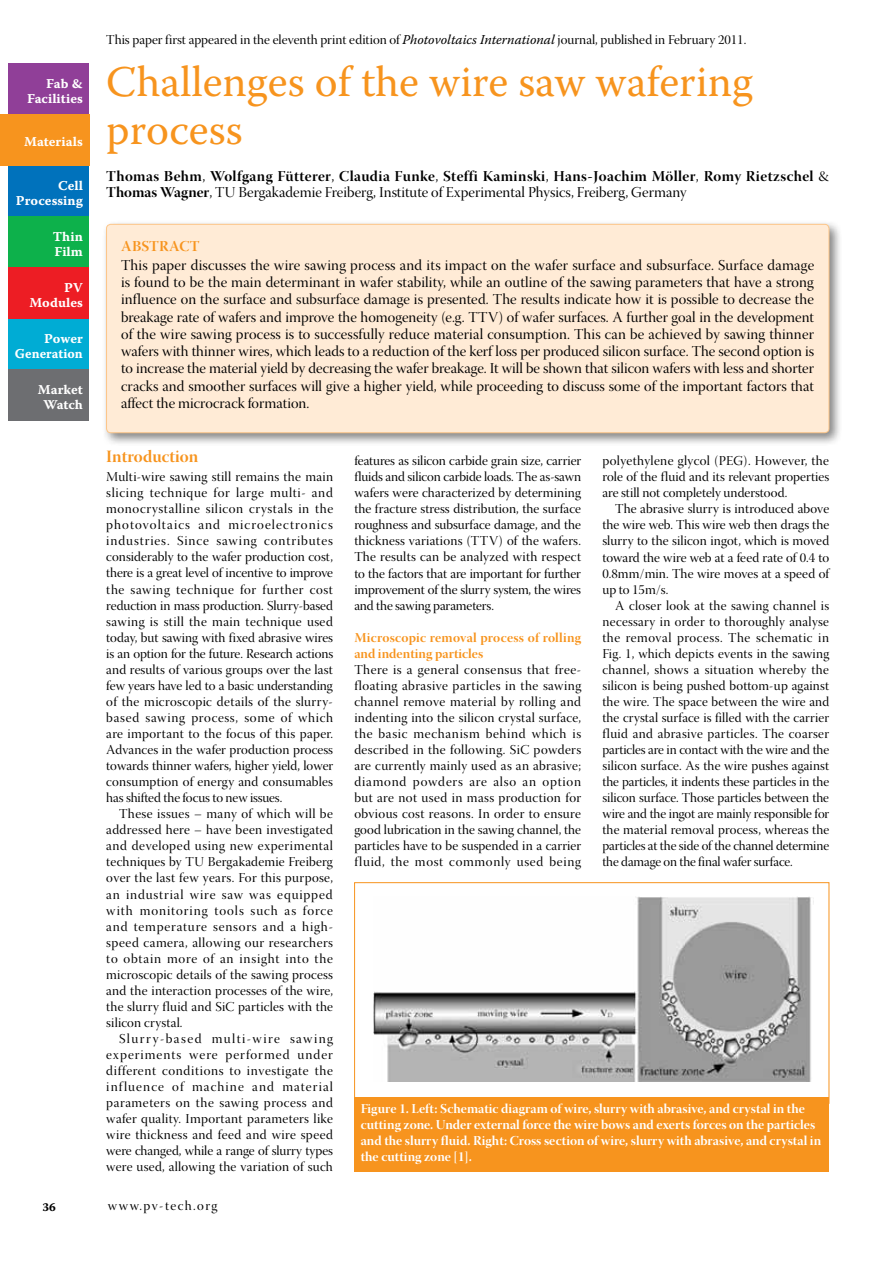
<style>
.page{position:relative;width:893px;height:1263px;background:#fff}
.page>*{position:absolute;margin:0;border:0;box-sizing:border-box;transform-origin:0 0}
.t1{font:43.5px/48px "Warnock Pro";color:#f7941e}
.t2{font:17.25px "Warnock Pro Bold Disp";color:#f7941e}
.t3{font:15px/17.2px "Warnock Pro Disp";color:#000;text-align:justify}
.t4{font:15px "Warnock Pro Bold Disp";letter-spacing:.025em;color:#000}
.t5{font:15px "Warnock Pro Bold Disp";color:#f7941e}
.t6{font:13.5px/16px "Warnock Pro Disp";color:#000;text-align:justify}
.t7{font:13.5px/15.8px "Warnock Pro Bold Disp";color:#fff}
.t8{font:13.5px/15px "Warnock Pro Bold Capt";color:#fff;text-align:right}
.t9{font:13.5px/16px "Warnock Pro Bold Disp";letter-spacing:.015em;color:#f7941e}
.t10{font:13.5px "Warnock Pro Disp";letter-spacing:.1em;color:#000}
.t11{font:12px "Warnock Pro Bold Capt";color:#000}
.s1{font-family:"Warnock Pro";font-style:italic}
.s2{font-family:"Warnock Pro Disp"}
.s3{font-family:"Warnock Pro Bold Disp"}
</style>
<div class="page">
<div style="left:9px;top:319px;width:80px;height:51px;background:#00acd4"></div>
<div style="left:9px;top:370px;width:80px;height:51px;background:#6d6e71"></div>
<div style="left:9px;top:166px;width:80px;height:51px;background:#0072bc"></div>
<div style="left:9px;top:64px;width:80px;height:51px;background:#903f98"></div>
<div style="left:9px;top:217px;width:80px;height:51px;background:#0db14b"></div>
<div style="left:0;top:115px;width:89px;height:51px;background:#f7941e"></div>
<div style="left:9px;top:268px;width:80px;height:51px;background:#ed1d24"></div>
<div style="left:101px;top:219px;width:741px;height:227px;background:#000;opacity:.5"></div>
<div style="left:107px;top:224px;width:722px;height:209px;background:#ffebd6;border-radius:4px"></div>
<div style="left:106px;top:224px;width:723px;height:209px;border:1px solid #fdc689;border-radius:4px"></div>
<img style="left:374px;top:897px;width:437px;height:185px">
<div style="left:354px;top:1097px;width:475px;height:74px;background:#f7941e"></div>
<p class="t8" style="left:27px;top:75px;width:57px">Fab &amp;<br>Facilities</p>
<p class="t8" style="left:24px;top:134px;width:60px">Materials</p>
<p class="t8" style="left:16px;top:178px;width:68px">Cell<br>Processing</p>
<p class="t8" style="left:53px;top:229px;width:31px;text-align:left">Thin<br>Film</p>
<p class="t8" style="left:29px;top:280px;width:55px">PV<br>Modules</p>
<p class="t8" style="left:15px;top:331px;width:69px">Power<br>Generation</p>
<p class="t8" style="left:38px;top:382px;width:46px;text-align:center">Market<br>Watch</p>
<p class="t6" style="left:106px;top:33px;width:641px">This paper first appeared in the eleventh print edition of <span class="s1">Photovoltaics International</span> journal, published in February 2011.</p>
<h1 class="t1" style="left:106px;top:57px;width:648px">Challenges of the wire saw wafering process</h1>
<p class="t4" style="left:106px;top:167px;width:724px">Thomas Behm<span class="s2">,</span> Wolfgang Fütterer<span class="s2">,</span> Claudia Funke<span class="s2">,</span> Steffi Kaminski<span class="s2">,</span> Hans-Joachim Möller<span class="s2">,</span> Romy Rietzschel <span class="s2">&amp;</span></p>
<p class="t3" style="left:106px;top:185px;width:582px"><span class="s3">Thomas Wagner</span>, TU Bergakademie Freiberg, Institute of Experimental Physics, Freiberg, Germany</p>
<p class="t5" style="left:121px;top:237px;width:22px">Abstract</p>
<p class="t3" style="left:121px;top:258px;width:695px">This paper discusses the wire sawing process and its impact on the wafer surface and subsurface. Surface damage is found to be the main determinant in wafer stability, while an outline of the sawing parameters that have a strong influence on the surface and subsurface damage is presented. The results indicate how it is possible to decrease the breakage rate of wafers and improve the homogeneity (e.g. TTV) of wafer surfaces. A further goal in the development of the wire sawing process is to successfully reduce material consumption. This can be achieved by sawing thinner wafers with thinner wires, which leads to a reduction of the kerf loss per produced silicon surface. The second option is to increase the material yield by decreasing the wafer breakage. It will be shown that silicon wafers with less and shorter cracks and smoother surfaces will give a higher yield, while proceeding to discuss some of the important factors that affect the microcrack formation.</p>
<p class="t2" style="left:106px;top:446px;width:94px">Introduction</p>
<p class="t6" style="left:106px;top:470px;width:228px">Multi-wire sawing still remains the main slicing technique for large multi- and monocrystalline silicon crystals in the photovoltaics and microelectronics industries. Since sawing contributes considerably to the wafer production cost, there is a great level of incentive to improve the sawing technique for further cost reduction in mass production. Slurry-based sawing is still the main technique used today, but sawing with fixed abrasive wires is an option for the future. Research actions and results of various groups over the last few years have led to a basic understanding of the microscopic details of the slurry&shy;based sawing process, some of which are important to the focus of this paper.<br>Advances in the wafer production process towards thinner wafers, higher yield, lower consumption of energy and consumables has shifted the focus to new issues.</p>
<p class="t6" style="left:106px;top:807px;width:228px;text-indent:13px">These issues – many of which will be addressed here – have been investigated and developed using new experimental techniques by TU Bergakademie Freiberg over the last few years. For this purpose, an industrial wire saw was equipped with monitoring tools such as force and temperature sensors and a high&shy;speed camera, allowing our researchers to obtain more of an insight into the microscopic details of the sawing process and the interaction processes of the wire, the slurry fluid and SiC particles with the silicon crystal.</p>
<p class="t6" style="left:106px;top:1032px;width:228px;text-indent:13px">Slurry-based multi-wire sawing experiments were performed under different conditions to investigate the influence of machine and material parameters on the sawing process and wafer quality. Important parameters like wire thickness and feed and wire speed were changed, while a range of slurry types were used, allowing the variation of such</p>
<p class="t6" style="left:354px;top:454px;width:228px">features as silicon carbide grain size, carrier fluids and silicon carbide loads. The as-sawn wafers were characterized by determining the fracture stress distribution, the surface roughness and subsurface damage, and the thickness variations (TTV) of the wafers.<br>The results can be analyzed with respect to the factors that are important for further improvement of the slurry system, the wires and the sawing parameters.</p>
<p class="t9" style="left:354px;top:629px;width:228px">Microscopic removal process of rolling and indenting particles</p>
<p class="t6" style="left:354px;top:663px;width:228px">There is a general consensus that free&shy;floating abrasive particles in the sawing channel remove material by rolling and indenting into the silicon crystal surface, the basic mechanism behind which is described in the following. SiC powders are currently mainly used as an abrasive; diamond powders are also an option but are not used in mass production for obvious cost reasons. In order to ensure good lubrication in the sawing channel, the particles have to be suspended in a carrier fluid, the most commonly used being</p>
<p class="t6" style="left:602px;top:454px;width:228px">polyethylene glycol (PEG). However, the role of the fluid and its relevant properties are still not completely understood.</p>
<p class="t6" style="left:602px;top:502px;width:228px;text-indent:13px">The abrasive slurry is introduced above the wire web. This wire web then drags the slurry to the silicon ingot, which is moved toward the wire web at a feed rate of 0.4 to 0.8mm/min. The wire moves at a speed of up to 15m/s.</p>
<p class="t6" style="left:602px;top:599px;width:228px;text-indent:13px">A closer look at the sawing channel is necessary in order to thoroughly analyse the removal process. The schematic in Fig. 1, which depicts events in the sawing channel, shows a situation whereby the silicon is being pushed bottom-up against the wire. The space between the wire and the crystal surface is filled with the carrier fluid and abrasive particles. The coarser particles are in contact with the wire and the silicon surface. As the wire pushes against the particles, it indents these particles in the silicon surface. Those particles between the wire and the ingot are mainly responsible for the material removal process, whereas the particles at the side of the channel determine the damage on the final wafer surface.</p>
<p class="t7" style="left:361px;top:1101px;width:462px">Figure 1. Left: Schematic diagram of wire, slurry with abrasive, and crystal in the cutting zone. Under external force the wire bows and exerts forces on the particles and the slurry fluid. Right: Cross section of wire, slurry with abrasive, and crystal in the cutting zone [1].</p>
<p class="t11" style="left:43px;top:1200px;width:15px">36</p>
<p class="t10" style="left:108px;top:1198px;width:111px">www.pv-tech.org</p>
</div>
